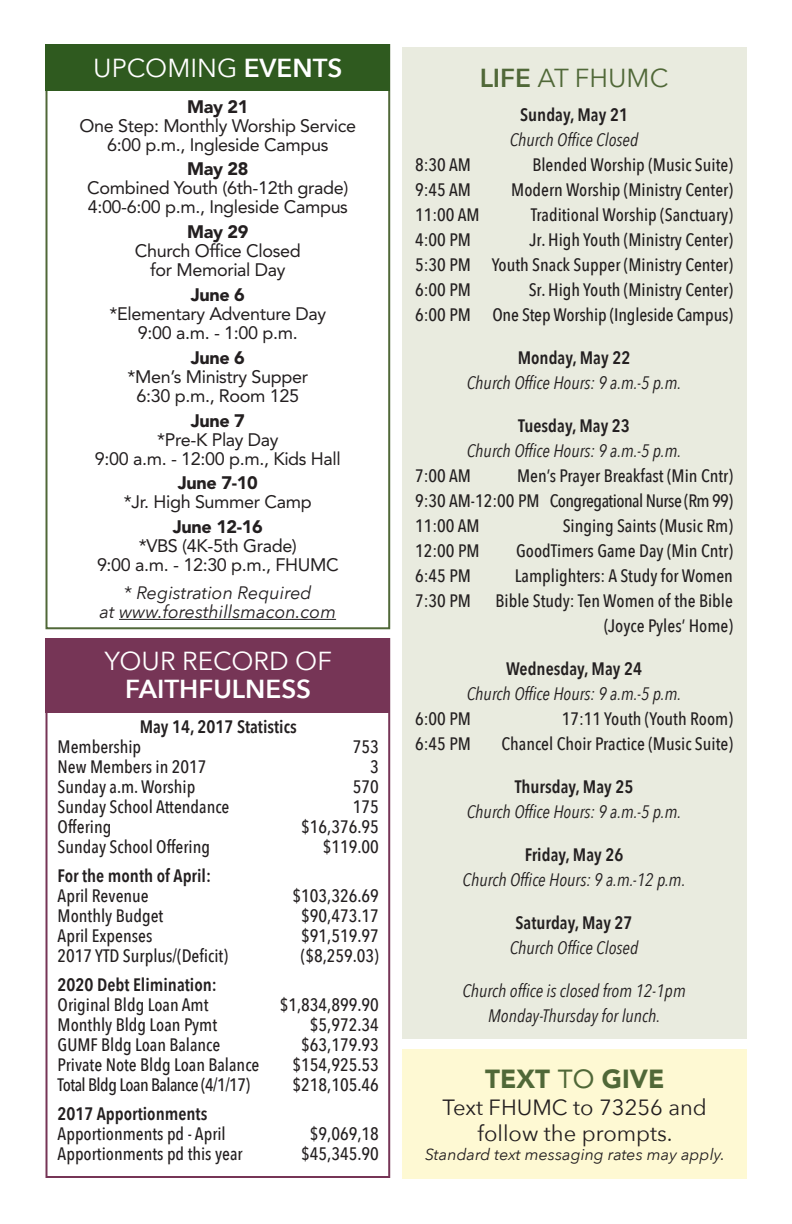
<style>
.page{position:relative;width:792px;height:1224px;background:#fff}
.page>*{position:absolute;margin:0;border:0;box-sizing:border-box;transform-origin:0 0}
.t1{font:26px/28px "Avenir Next";color:#fff;text-align:center}
.t2{font:26px "Avenir Next";color:#506838}
.t3{font:900 26px "Avenir LT Std";color:#506838}
.t4{font:22px/26.4px "Avenir Next";color:#231f20;text-align:center}
.t5{font:500 18px/25px "Avenir Next Condensed";color:#231f20}
.t6{font:18px/19px "Avenir LT Std";letter-spacing:-.02em;color:#231f20;text-align:center}
.t7{font:italic 18px/25px "Avenir Next Condensed";color:#231f20;text-align:center}
.t8{font:600 18px "Avenir Next Condensed";color:#231f20}
.t9{font:500 18px "Avenir Next Condensed";letter-spacing:-.03em;color:#231f20}
.t10{font:italic 18px/19px "Avenir Next";color:#231f20;text-align:center}
.t11{font:italic 16px "Avenir Next";color:#231f20}
.s1{font-weight:600}
.s2{font-weight:900}
.s3{font-weight:600;font-style:normal}
.s4{font-weight:400}
</style>
<div class="page">
<div style="left:46px;top:638px;width:344px;height:74px;background:#763556"></div>
<div style="left:46px;top:44px;width:344px;height:585px;border:2px solid #506838"></div>
<div style="left:46px;top:44px;width:344px;height:47px;background:#2f5a1f"></div>
<div style="left:402px;top:47px;width:345px;height:991px;background:#e9ebdf"></div>
<hr style="left:119px;top:619px;width:217px;height:1px;background:#231f20">
<div style="left:46px;top:638px;width:344px;height:540px;border:2px solid #763556"></div>
<div style="left:403px;top:1050px;width:344px;height:129px;background:#fef9d3"></div>
<p class="t1" style="left:93px;top:53px;width:251px">UPCOMING <span class="s1">EVENTS</span></p>
<p class="t6" style="left:80px;top:97px;width:278px"><span class="s2">May 21<br></span>One Step: Monthly Worship Service<br>6:00 p.m., Ingleside Campus</p>
<p class="t6" style="left:87px;top:160px;width:263px"><span class="s2">May 28<br></span>Combined Youth (6th-12th grade)<br>4:00-6:00 p.m., Ingleside Campus</p>
<p class="t6" style="left:135px;top:223px;width:167px"><span class="s2">May 29<br></span>Church Office Closed for Memorial Day</p>
<p class="t6" style="left:110px;top:285px;width:218px"><span class="s2">June 6<br></span>*Elementary Adventure Day<br>9:00 a.m. - 1:00 p.m.</p>
<p class="t6" style="left:128px;top:348px;width:182px"><span class="s2">June 6<br></span>*Men’s Ministry Supper<br>6:30 p.m., Room 125</p>
<p class="t6" style="left:95px;top:411px;width:247px"><span class="s2">June 7<br></span>*Pre-K Play Day<br>9:00 a.m. - 12:00 p.m., Kids Hall</p>
<p class="t6" style="left:124px;top:474px;width:189px"><span class="s2">June 7-10<br></span>*Jr. High Summer Camp</p>
<p class="t6" style="left:97px;top:517px;width:243px"><span class="s2">June 12-16<br></span>*VBS (4K-5th Grade)<br>9:00 a.m. - 12:30 p.m., FHUMC</p>
<p class="t10" style="left:100px;top:582px;width:238px">* Registration Required<br>at www.foresthillsmacon.com</p>
<p class="t1" style="left:104px;top:646px;width:229px">YOUR RECORD OF<br><span class="s1">FAITHFULNESS</span></p>
<p class="t8" style="left:140px;top:712px;width:159px">May 14, 2017 Statistics</p>
<p class="t5" style="left:58px;top:735px;width:85px">Membership</p>
<p class="t5" style="left:353px;top:735px;width:28px">753</p>
<p class="t5" style="left:58px;top:755px;width:151px">New Members in 2017</p>
<p class="t5" style="left:370px;top:755px;width:10px">3</p>
<p class="t5" style="left:58px;top:775px;width:139px">Sunday a.m. Worship</p>
<p class="t5" style="left:353px;top:775px;width:28px">570</p>
<p class="t5" style="left:58px;top:795px;width:173px">Sunday School Attendance</p>
<p class="t5" style="left:353px;top:795px;width:28px">175</p>
<p class="t5" style="left:58px;top:815px;width:55px">Offering</p>
<p class="t5" style="left:301px;top:815px;width:79px">$16,376.95</p>
<p class="t5" style="left:58px;top:835px;width:154px">Sunday School Offering</p>
<p class="t5" style="left:323px;top:835px;width:58px">$119.00</p>
<p class="t8" style="left:58px;top:861px;width:155px">For the month of April:</p>
<p class="t5" style="left:58px;top:884px;width:93px">April Revenue</p>
<p class="t5" style="left:293px;top:884px;width:88px">$103,326.69</p>
<p class="t5" style="left:58px;top:904px;width:107px">Monthly Budget</p>
<p class="t5" style="left:301px;top:904px;width:79px">$90,473.17</p>
<p class="t5" style="left:58px;top:924px;width:96px">April Expenses</p>
<p class="t5" style="left:301px;top:924px;width:79px">$91,519.97</p>
<p class="t5" style="left:58px;top:944px;width:172px">2017 YTD Surplus/(Deficit)</p>
<p class="t5" style="left:301px;top:944px;width:80px">($8,259.03)</p>
<p class="t8" style="left:58px;top:970px;width:161px">2020 Debt Elimination:</p>
<p class="t5" style="left:58px;top:993px;width:152px">Original Bldg Loan Amt</p>
<p class="t5" style="left:280px;top:993px;width:101px">$1,834,899.90</p>
<p class="t5" style="left:58px;top:1013px;width:161px">Monthly Bldg Loan Pymt</p>
<p class="t5" style="left:310px;top:1013px;width:70px">$5,972.34</p>
<p class="t5" style="left:58px;top:1033px;width:164px">GUMF Bldg Loan Balance</p>
<p class="t5" style="left:301px;top:1033px;width:79px">$63,179.93</p>
<p class="t5" style="left:58px;top:1053px;width:203px">Private Note Bldg Loan Balance</p>
<p class="t5" style="left:293px;top:1053px;width:88px">$154,925.53</p>
<p class="t9" style="left:58px;top:1074px;width:194px">Total Bldg Loan Balance (4/1/17)</p>
<p class="t5" style="left:293px;top:1073px;width:88px">$218,105.46</p>
<p class="t8" style="left:58px;top:1099px;width:151px">2017 Apportionments</p>
<p class="t5" style="left:58px;top:1122px;width:170px">Apportionments pd - April</p>
<p class="t5" style="left:310px;top:1122px;width:70px">$9,069,18</p>
<p class="t5" style="left:58px;top:1142px;width:187px">Apportionments pd this year</p>
<p class="t5" style="left:301px;top:1142px;width:79px">$45,345.90</p>
<p class="t2" style="left:480px;top:56px;width:190px"><span class="s1">LIFE</span> AT FHUMC</p>
<p class="t7" style="left:510px;top:102px;width:130px"><span class="s3">Sunday, May 21<br></span>Church Office Closed</p>
<p class="t5" style="left:415px;top:152px;width:57px">8:30 AM</p>
<p class="t5" style="left:532px;top:152px;width:202px">Blended Worship (Music Suite)</p>
<p class="t5" style="left:415px;top:177px;width:57px">9:45 AM</p>
<p class="t5" style="left:511px;top:177px;width:223px">Modern Worship (Ministry Center)</p>
<p class="t5" style="left:415px;top:202px;width:66px">11:00 AM</p>
<p class="t5" style="left:531px;top:202px;width:204px">Traditional Worship (Sanctuary)</p>
<p class="t5" style="left:415px;top:227px;width:57px">4:00 PM</p>
<p class="t5" style="left:530px;top:227px;width:205px">Jr. High Youth (Ministry Center)</p>
<p class="t5" style="left:415px;top:252px;width:319px">5:30 PM Youth Snack Supper (Ministry Center)<br>6:00 PM</p>
<p class="t5" style="left:529px;top:277px;width:206px">Sr. High Youth (Ministry Center)</p>
<p class="t5" style="left:415px;top:302px;width:319px">6:00 PM One Step Worship (Ingleside Campus)</p>
<p class="t7" style="left:467px;top:345px;width:216px"><span class="s3">Monday, May 22<br></span>Church Office Hours: 9 a.m.-5 p.m.</p>
<p class="t7" style="left:467px;top:413px;width:216px"><span class="s3">Tuesday, May 23<br></span>Church Office Hours: 9 a.m.-5 p.m.</p>
<p class="t5" style="left:415px;top:463px;width:57px">7:00 AM</p>
<p class="t5" style="left:517px;top:463px;width:217px">Men’s Prayer Breakfast (Min Cntr)</p>
<p class="t9" style="left:415px;top:490px;width:319px">9:30 AM-12:00 PM Congregational Nurse (Rm 99)</p>
<p class="t5" style="left:415px;top:513px;width:66px">11:00 AM</p>
<p class="t5" style="left:563px;top:513px;width:172px">Singing Saints (Music Rm)</p>
<p class="t5" style="left:415px;top:538px;width:66px">12:00 PM</p>
<p class="t5" style="left:516px;top:538px;width:218px">GoodTimers Game Day (Min Cntr)</p>
<p class="t5" style="left:415px;top:563px;width:57px">6:45 PM</p>
<p class="t5" style="left:515px;top:563px;width:220px">Lamplighters: A Study for Women</p>
<p class="t5" style="left:415px;top:588px;width:57px">7:30 PM</p>
<p class="t5" style="left:496px;top:588px;width:239px;text-align:right">Bible Study: Ten Women of the Bible (Joyce Pyles’ Home)</p>
<p class="t7" style="left:467px;top:656px;width:216px"><span class="s3">Wednesday, May 24<br></span>Church Office Hours: 9 a.m.-5 p.m.</p>
<p class="t5" style="left:415px;top:706px;width:57px">6:00 PM</p>
<p class="t5" style="left:562px;top:706px;width:173px">17:11 Youth (Youth Room)</p>
<p class="t5" style="left:415px;top:731px;width:57px">6:45 PM</p>
<p class="t5" style="left:502px;top:731px;width:233px">Chancel Choir Practice (Music Suite)</p>
<p class="t7" style="left:467px;top:774px;width:216px"><span class="s3">Thursday, May 25<br></span>Church Office Hours: 9 a.m.-5 p.m.</p>
<p class="t7" style="left:463px;top:842px;width:224px"><span class="s3">Friday, May 26<br></span>Church Office Hours: 9 a.m.-12 p.m.</p>
<p class="t7" style="left:510px;top:910px;width:130px"><span class="s3">Saturday, May 27<br></span>Church Office Closed</p>
<p class="t7" style="left:462px;top:978px;width:225px">Church office is closed from 12-1pm<br>Monday-Thursday for lunch.</p>
<p class="t3" style="left:485px;top:1063px;width:181px">TEXT <span class="s4">TO</span> GIVE</p>
<p class="t4" style="left:443px;top:1093px;width:266px">Text FHUMC to 73256 and follow the prompts.</p>
<p class="t11" style="left:425px;top:1141px;width:301px">Standard text messaging rates may apply.</p>
</div>
